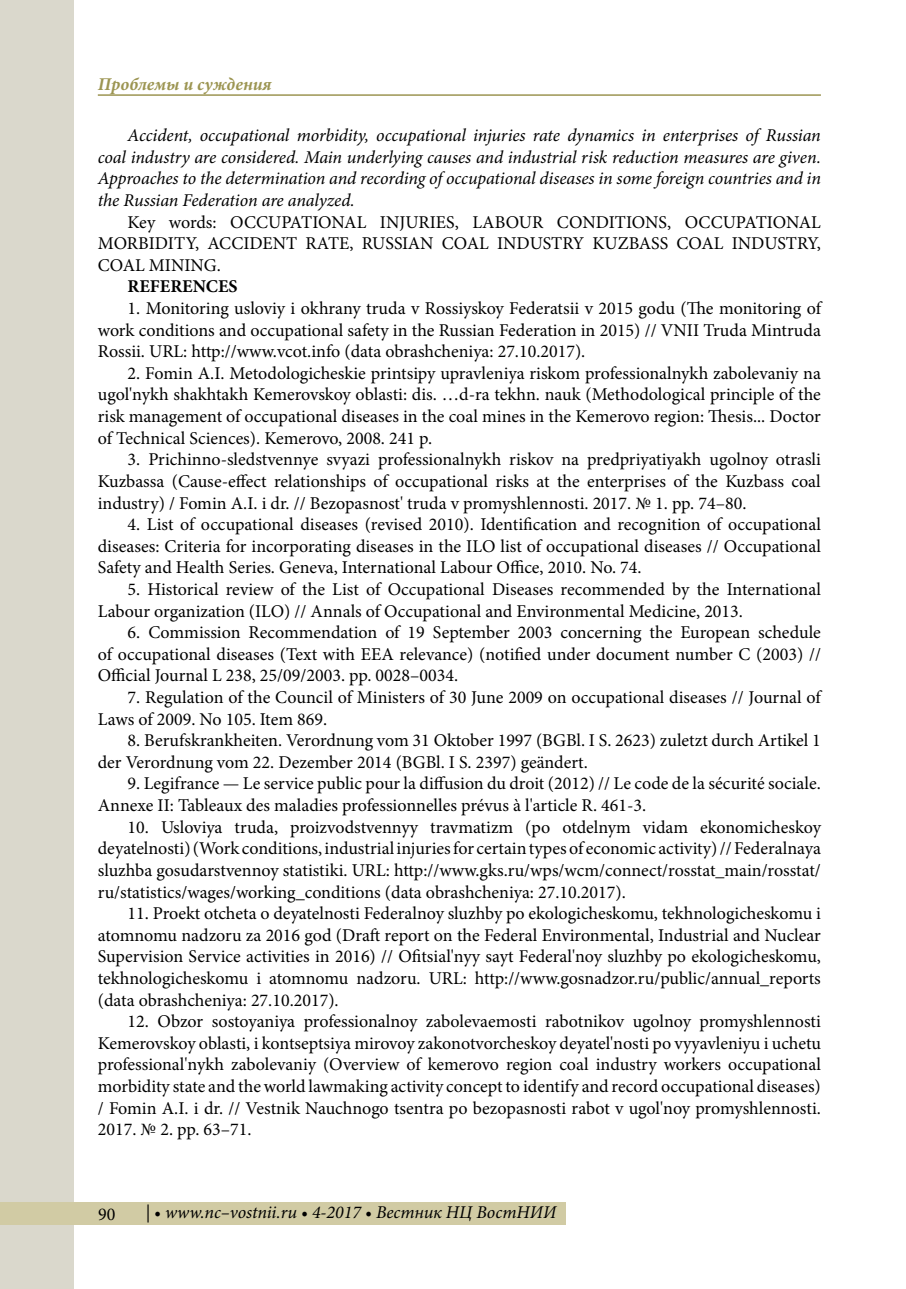
<style>
.page{position:relative;width:906px;height:1289px;background:#fff}
.page>*{position:absolute;margin:0;border:0;box-sizing:border-box;transform-origin:0 0}
.t1{font:18px/21.6px "Minion Pro";color:#000;text-align:justify}
.t2{font:italic 18px/21.6px "Minion Pro";letter-spacing:-.005em;color:#000;text-align:justify}
.t3{font:italic 700 18px "Minion Pro";color:#9c9552}
.t4{font:700 18px "Minion Pro";color:#000}
</style>
<div class="page">
<div style="left:0;top:0;width:74px;height:1288px;background:#dad8cc"></div>
<div style="left:0;top:1201px;width:566px;height:23px;background:#d1cba4"></div>
<hr style="left:98px;top:94px;width:723px;height:2px;background:#9c9552">
<p class="t3" style="left:98px;top:71px;width:175px">Проблемы и суждения</p>
<p class="t2" style="left:98px;top:124px;width:724px;text-indent:30px">Accident, occupational morbidity, occupational injuries rate dynamics in enterprises of Russian coal industry are considered. Main underlying causes and industrial risk reduction measures are given.<br>Approaches to the determination and recording of occupational diseases in some foreign countries and in the Russian Federation are analyzed.</p>
<p class="t1" style="left:98px;top:211px;width:724px;text-indent:30px">Key words: OCCUPATIONAL INJURIES, LABOUR CONDITIONS, OCCUPATIONAL MORBIDITY, ACCIDENT RATE, RUSSIAN COAL INDUSTRY KUZBASS COAL INDUSTRY, COAL MINING.</p>
<p class="t4" style="left:128px;top:274px;width:111px">REFERENCES</p>
<p class="t1" style="left:98px;top:297px;width:724px;text-indent:30px">1. Monitoring usloviy i okhrany truda v Rossiyskoy Federatsii v 2015 godu (The monitoring of work conditions and occupational safety in the Russian Federation in 2015) // VNII Truda Mintruda Rossii. URL: http://www.vcot.info (data obrashcheniya: 27.10.2017).</p>
<p class="t1" style="left:98px;top:362px;width:724px;text-indent:30px">2. Fomin A.I. Metodologicheskie printsipy upravleniya riskom professionalnykh zabolevaniy na ugol'nykh shakhtakh Kemerovskoy oblasti: dis. …d-ra tekhn. nauk (Methodological principle of the risk management of occupational diseases in the coal mines in the Kemerovo region: Thesis... Doctor of Technical Sciences). Kemerovo, 2008. 241 p.</p>
<p class="t1" style="left:98px;top:449px;width:724px;text-indent:30px">3. Prichinno-sledstvennye svyazi professionalnykh riskov na predpriyatiyakh ugolnoy otrasli Kuzbassa (Cause-effect relationships of occupational risks at the enterprises of the Kuzbass coal industry) / Fomin A.I. i dr. // Bezopasnost' truda v promyshlennosti. 2017. № 1. pp. 74–80.</p>
<p class="t1" style="left:98px;top:513px;width:724px;text-indent:30px">4. List of occupational diseases (revised 2010). Identification and recognition of occupational diseases: Criteria for incorporating diseases in the ILO list of occupational diseases // Occupational Safety and Health Series. Geneva, International Labour Office, 2010. No. 74.</p>
<p class="t1" style="left:98px;top:578px;width:724px;text-indent:30px">5. Historical review of the List of Occupational Diseases recommended by the International<br>Labour organization (ILO) // Annals of Occupational and Environmental Medicine, 2013.</p>
<p class="t1" style="left:98px;top:621px;width:724px;text-indent:30px">6. Commission Recommendation of 19 September 2003 concerning the European schedule of occupational diseases (Text with EEA relevance) (notified under document number C (2003) // Official Journal L 238, 25/09/2003. pp. 0028–0034.</p>
<p class="t1" style="left:98px;top:686px;width:724px;text-indent:30px">7. Regulation of the Council of Ministers of 30 June 2009 on occupational diseases // Journal of<br>Laws of 2009. No 105. Item 869.</p>
<p class="t1" style="left:98px;top:729px;width:724px;text-indent:30px">8. Berufskrankheiten. Verordnung vom 31 Oktober 1997 (BGBl. I S. 2623) zuletzt durch Artikel 1 der Verordnung vom 22. Dezember 2014 (BGBl. I S. 2397) geändert.</p>
<p class="t1" style="left:98px;top:773px;width:724px;text-indent:30px">9. Legifrance — Le service public pour la diffusion du droit (2012) // Le code de la sécurité sociale.<br>Annexe II: Tableaux des maladies professionnelles prévus à l'article R. 461-3.</p>
<p class="t1" style="left:98px;top:816px;width:724px;text-indent:30px">10. Usloviya truda, proizvodstvennyy travmatizm (po otdelnym vidam ekonomicheskoy deyatelnosti) (Work conditions, industrial injuries for certain types of economic activity) // Federalnaya sluzhba gosudarstvennoy statistiki. URL: http://www.gks.ru/wps/wcm/connect/rosstat_main/rosstat/ ru/statistics/wages/working_conditions (data obrashcheniya: 27.10.2017).</p>
<p class="t1" style="left:98px;top:902px;width:724px;text-indent:30px">11. Proekt otcheta o deyatelnosti Federalnoy sluzhby po ekologicheskomu, tekhnologicheskomu i atomnomu nadzoru za 2016 god (Draft report on the Federal Environmental, Industrial and Nuclear Supervision Service activities in 2016) // Ofitsial'nyy sayt Federal'noy sluzhby po ekologicheskomu, tekhnologicheskomu i atomnomu nadzoru. URL: http://www.gosnadzor.ru/public/annual_reports (data obrashcheniya: 27.10.2017).</p>
<p class="t1" style="left:98px;top:1010px;width:724px;text-indent:30px">12. Obzor sostoyaniya professionalnoy zabolevaemosti rabotnikov ugolnoy promyshlennosti Kemerovskoy oblasti, i kontseptsiya mirovoy zakonotvorcheskoy deyatel'nosti po vyyavleniyu i uchetu professional'nykh zabolevaniy (Overview of kemerovo region coal industry workers occupational morbidity state and the world lawmaking activity concept to identify and record occupational diseases) / Fomin A.I. i dr. // Vestnik Nauchnogo tsentra po bezopasnosti rabot v ugol'noy promyshlennosti.<br>2017. № 2. pp. 63–71.</p>
<p class="t1" style="left:98px;top:1203px;width:19px">90</p>
<p class="t2" style="left:146px;top:1201px;width:412px">| • www.nc–vostnii.ru • 4-2017 • Вестник НЦ ВостНИИ</p>
</div>
